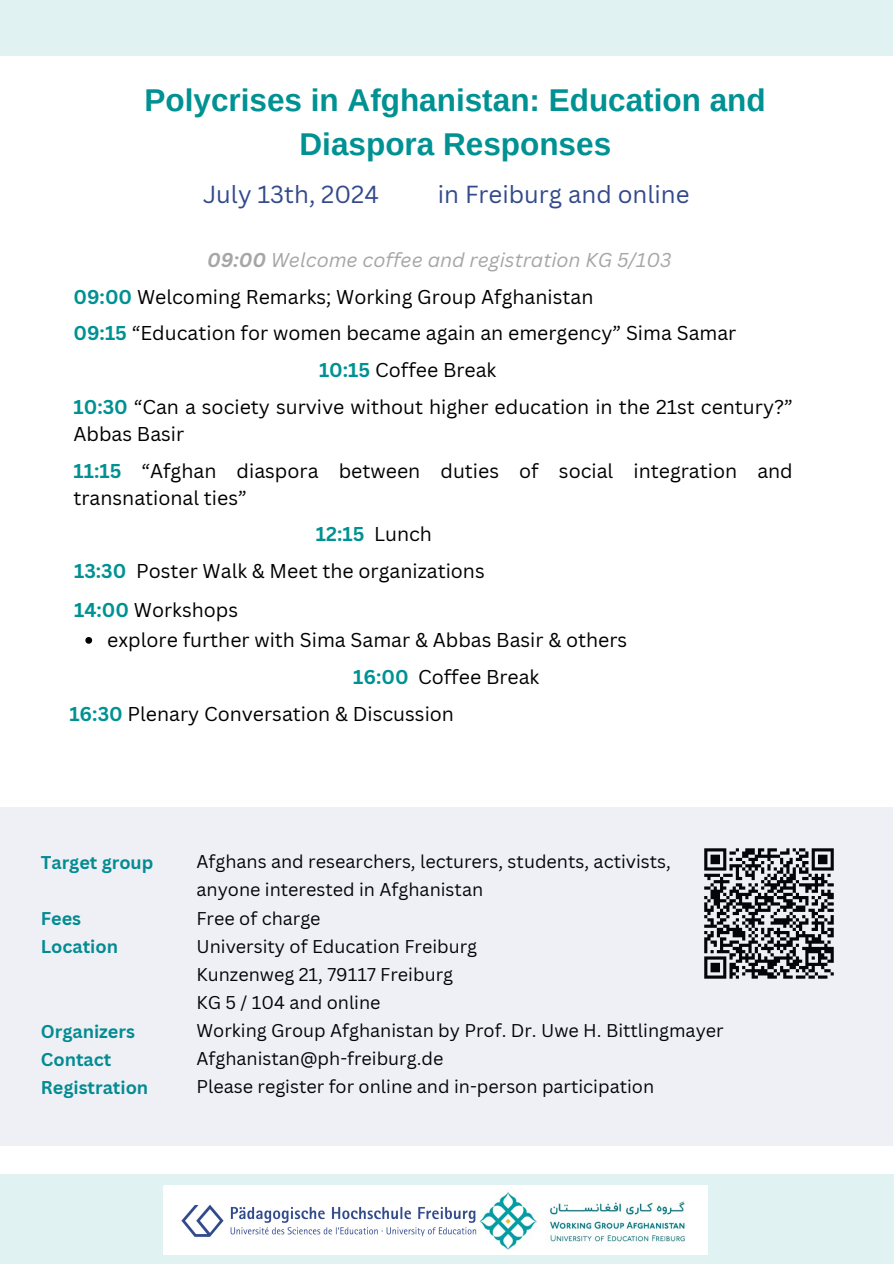
<style>
.page{position:relative;width:894px;height:1264px;background:#fff}
.page>*{position:absolute;margin:0;border:0;box-sizing:border-box;transform-origin:0 0}
.t1{font:700 31.5px/43.8px "Arimo";color:#009193;text-align:center}
.t2{font:24px "Canva Sans";color:#32498b}
.t3{font:19.5px/27px "Canva Sans";color:#000}
.t4{font:italic 19.5px "Canva Sans";color:#a6a6a6}
.t5{font:700 19.5px "Canva Sans";color:#009193}
.t6{font:18px "Canva Sans";color:#000}
.t7{font:700 18px/28.2px "Canva Sans";color:#009193}
.s1{font-weight:700}
.s2{font-weight:700;color:#009193}
.s3{font-weight:400;color:#000}
</style>
<div class="page">
<div style="left:0;top:1174px;width:892px;height:89px;background:#e1f2f2"></div>
<svg style="left:164px;top:1185px;width:543px;height:68px;background:#e8eff2"></svg>
<svg style="left:85px;top:637px;width:7px;height:6px"></svg>
<div style="left:0;top:0;width:892px;height:56px;background:#e1f2f2"></div>
<div style="left:0;top:807px;width:892px;height:339px;background:#eef0f5"></div>
<p class="t1" style="left:144px;top:78px;width:622px">Polycrises in Afghanistan: Education and<br>Diaspora Responses</p>
<p class="t2" style="left:203px;top:177px;width:177px">July 13th, 2024</p>
<p class="t2" style="left:438px;top:177px;width:253px">in Freiburg and online</p>
<p class="t4" style="left:207px;top:246px;width:465px"><span class="s1">09:00</span> Welcome coffee and registration KG 5/103</p>
<p class="t3" style="left:73px;top:283px;width:521px"><span class="s2">09:00</span> Welcoming Remarks; Working Group Afghanistan</p>
<p class="t3" style="left:73px;top:319px;width:664px"><span class="s2">09:15</span> “Education for women became again an emergency” Sima Samar</p>
<p class="t3" style="left:319px;top:356px;width:179px"><span class="s2">10:15</span> Coffee Break</p>
<p class="t3" style="left:73px;top:393px;width:720px"><span class="s2">10:30</span> “Can a society survive without higher education in the 21st century?”<br>Abbas Basir</p>
<h3 class="t3" style="left:73px;top:456px;width:720px"><span class="s2">11:15</span> “Afghan diaspora between duties of social integration and transnational ties”</h3>
<h3 class="t5" style="left:316px;top:520px;width:118px">12:15 <span class="s3">Lunch</span></h3>
<p class="t3" style="left:74px;top:556px;width:412px"><span class="s2">13:30</span> Poster Walk &amp; Meet the organizations</p>
<p class="t3" style="left:74px;top:595px;width:165px"><span class="s2">14:00</span> Workshops</p>
<p class="t3" style="left:107px;top:626px;width:521px">explore further with Sima Samar &amp; Abbas Basir &amp; others</p>
<h3 class="t5" style="left:353px;top:663px;width:57px">16:00</h3>
<p class="t3" style="left:418px;top:663px;width:123px">Coffee Break</p>
<p class="t3" style="left:69px;top:699px;width:386px"><span class="s2">16:30</span> Plenary Conversation &amp; Discussion</p>
<p class="t7" style="left:41px;top:847px;width:114px">Target group</p>
<p class="t7" style="left:41px;top:904px;width:79px">Fees<br>Location</p>
<p class="t7" style="left:41px;top:1016px;width:109px">Organizers<br>Contact<br>Registration</p>
<p class="t6" style="left:196px;top:849px;width:476px">Afghans and researchers, lecturers, students, activists,</p>
<p class="t6" style="left:196px;top:877px;width:288px">anyone interested in Afghanistan</p>
<p class="t6" style="left:196px;top:905px;width:126px">Free of charge</p>
<p class="t6" style="left:196px;top:933px;width:282px">University of Education Freiburg</p>
<p class="t6" style="left:196px;top:961px;width:258px">Kunzenweg 21, 79117 Freiburg</p>
<p class="t6" style="left:196px;top:989px;width:185px">KG 5 / 104 and online</p>
<p class="t6" style="left:196px;top:1017px;width:528px">Working Group Afghanistan by Prof. Dr. Uwe H. Bittlingmayer</p>
<p class="t6" style="left:196px;top:1046px;width:248px">Afghanistan@ph-freiburg.de</p>
<p class="t6" style="left:196px;top:1074px;width:459px">Please register for online and in-person participation</p>
</div>
